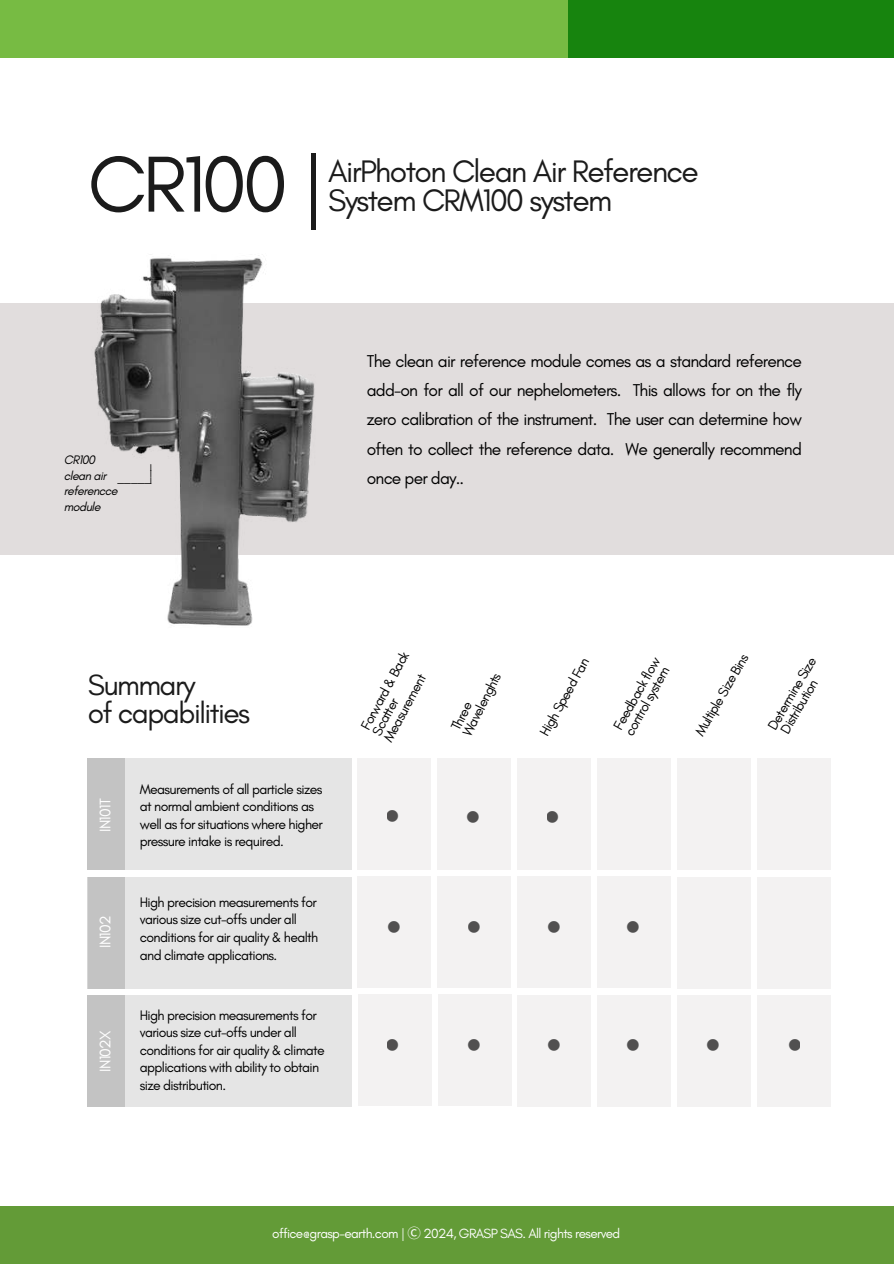
<style>
.page{position:relative;width:894px;height:1264px;background:#fff}
.page>*{position:absolute;margin:0;border:0;box-sizing:border-box;transform-origin:0 0}
.t1{font:80.7px "Glacial Indifference";letter-spacing:-.05em;color:#1b1b1b}
.t2{font:46.8px "Arial MT Pro";color:#000}
.t3{font:31.8px/29.2px "Glacial Indifference";letter-spacing:-.05em;color:#1b1b1b}
.t4{font:29.85px/28px "Glacial Indifference";letter-spacing:-.05em;color:#1b1b1b}
.t5{font:17.4px/29.2px "Glacial Indifference";letter-spacing:-.045em;color:#000;text-align:justify}
.t6{font:15.6px "Glacial Indifference";letter-spacing:-.045em;color:#fff}
.t7{font:14.1px/17.5px "Glacial Indifference";letter-spacing:-.045em;color:#000}
.t8{font:13.5px "Glacial Indifference";letter-spacing:-.045em;color:#fff}
.t9{font:italic 12.6px/15.6px "Glacial Indifference";letter-spacing:-.045em;color:#000}
.s1{font-family:"Noto Sans CJ Ksc"}
</style>
<div class="page">
<div style="left:0;top:0;width:582px;height:58px;background:#77bb43"></div>
<div style="left:568px;top:0;width:325px;height:58px;background:#17840e"></div>
<div style="left:0;top:303px;width:893px;height:252px;background:#e1dddd"></div>
<img style="left:94px;top:255px;width:221px;height:371px">
<div style="left:88px;top:758px;width:264px;height:112px;background:#e5e5e5"></div>
<div style="left:88px;top:994px;width:264px;height:112px;background:#e5e5e5"></div>
<div style="left:88px;top:876px;width:263px;height:112px;background:#e5e5e5"></div>
<div style="left:357px;top:758px;width:74px;height:111px;background:#f3f2f2"></div>
<div style="left:437px;top:758px;width:74px;height:111px;background:#f3f2f2"></div>
<div style="left:517px;top:758px;width:73px;height:112px;background:#f3f2f2"></div>
<div style="left:597px;top:758px;width:73px;height:112px;background:#f3f2f2"></div>
<div style="left:676px;top:758px;width:74px;height:112px;background:#f3f2f2"></div>
<div style="left:357px;top:876px;width:74px;height:111px;background:#f3f2f2"></div>
<div style="left:437px;top:876px;width:74px;height:111px;background:#f3f2f2"></div>
<div style="left:517px;top:876px;width:73px;height:112px;background:#f3f2f2"></div>
<div style="left:358px;top:994px;width:73px;height:112px;background:#f3f2f2"></div>
<div style="left:437px;top:994px;width:74px;height:112px;background:#f3f2f2"></div>
<div style="left:756px;top:758px;width:74px;height:112px;background:#f3f2f2"></div>
<div style="left:597px;top:876px;width:73px;height:112px;background:#f3f2f2"></div>
<div style="left:677px;top:876px;width:73px;height:112px;background:#f3f2f2"></div>
<div style="left:757px;top:876px;width:73px;height:112px;background:#f3f2f2"></div>
<div style="left:517px;top:994px;width:73px;height:112px;background:#f3f2f2"></div>
<div style="left:597px;top:994px;width:73px;height:112px;background:#f3f2f2"></div>
<div style="left:677px;top:994px;width:73px;height:112px;background:#f3f2f2"></div>
<div style="left:757px;top:994px;width:73px;height:112px;background:#f3f2f2"></div>
<div style="left:88px;top:758px;width:37px;height:112px;background:#c3c3c3"></div>
<div style="left:88px;top:876px;width:37px;height:112px;background:#c3c3c3"></div>
<div style="left:88px;top:994px;width:37px;height:112px;background:#c3c3c3"></div>
<div style="left:0;top:1206px;width:893px;height:57px;background:#639b37"></div>
<h1 class="t1" style="left:88px;top:135px;width:239px">CR100 |</h1>
<h3 class="t3" style="left:328px;top:156px;width:372px">AirPhoton Clean Air Reference<br>System CRM100 system</h3>
<p class="t9" style="left:64px;top:452px;width:55px">CR100 clean air referencce module</p>
<p class="t9" style="left:137px;top:484px;width:22px;rotate:-90deg">___</p>
<p class="t9" style="left:117px;top:470px;width:36px">_____</p>
<h3 class="t4" style="left:88px;top:670px;width:164px">Summary<br>of capabilities</h3>
<p class="t5" style="left:367px;top:346px;width:436px">The clean air reference module comes as a standard reference add-on for all of our nephelometers. This allows for on the fly zero calibration of the instrument. The user can determine how often to collect the reference data. We generally recommend once per day..</p>
<p class="t7" style="left:358px;top:725px;width:88px;line-height:12.9px;rotate:-62deg">Forward &amp; Back<br>Scatter<br>Measurement</p>
<p class="t7" style="left:449px;top:726px;width:71px;line-height:12.8px;rotate:-63deg">Three<br>Wavelenghts</p>
<p class="t7" style="left:535px;top:730px;width:88px;rotate:-61deg">High Speed Fan</p>
<p class="t7" style="left:611px;top:725px;width:82px;line-height:12.9px;rotate:-61deg">Feedback flow control system</p>
<p class="t7" style="left:690px;top:730px;width:94px;rotate:-60deg">Multiple Size Bins</p>
<p class="t7" style="left:765px;top:725px;width:84px;line-height:12.8px;rotate:-60deg">Determine Size<br>Distribution</p>
<p class="t7" style="left:140px;top:780px;width:184px">Measurements of all particle sizes at normal ambient conditions as well as for situations where higher pressure intake is required.</p>
<p class="t6" style="left:96px;top:832px;width:35px;rotate:-90deg">IN101T</p>
<h2 class="t2" style="left:464px;top:798px;width:98px">• •</h2>
<h2 class="t2" style="left:385px;top:798px;width:18px">•</h2>
<p class="t6" style="left:96px;top:948px;width:34px;rotate:-90deg">IN102</p>
<p class="t6" style="left:96px;top:1071px;width:43px;rotate:-90deg">IN102X</p>
<p class="t7" style="left:140px;top:893px;width:180px">High precision measurements for various size cut-offs under all conditions for air quality &amp; health and climate applications.</p>
<p class="t7" style="left:140px;top:1005px;width:186px">High precision measurements for various size cut-offs under all conditions for air quality &amp; climate applications with ability to obtain size distribution.</p>
<h2 class="t2" style="left:385px;top:909px;width:18px">•</h2>
<h2 class="t2" style="left:385px;top:1026px;width:18px">•</h2>
<h2 class="t2" style="left:465px;top:909px;width:18px">•</h2>
<h2 class="t2" style="left:465px;top:1026px;width:18px">•</h2>
<h2 class="t2" style="left:545px;top:909px;width:18px">•</h2>
<h2 class="t2" style="left:545px;top:1026px;width:18px">•</h2>
<h2 class="t2" style="left:624px;top:909px;width:18px">•</h2>
<h2 class="t2" style="left:624px;top:1026px;width:98px">• •</h2>
<h2 class="t2" style="left:785px;top:1026px;width:18px">•</h2>
<p class="t8" style="left:272px;top:1225px;width:349px">office@grasp-earth.com | <span class="s1">Ⓒ</span> 2024, GRASP SAS. All rights reserved</p>
</div>
